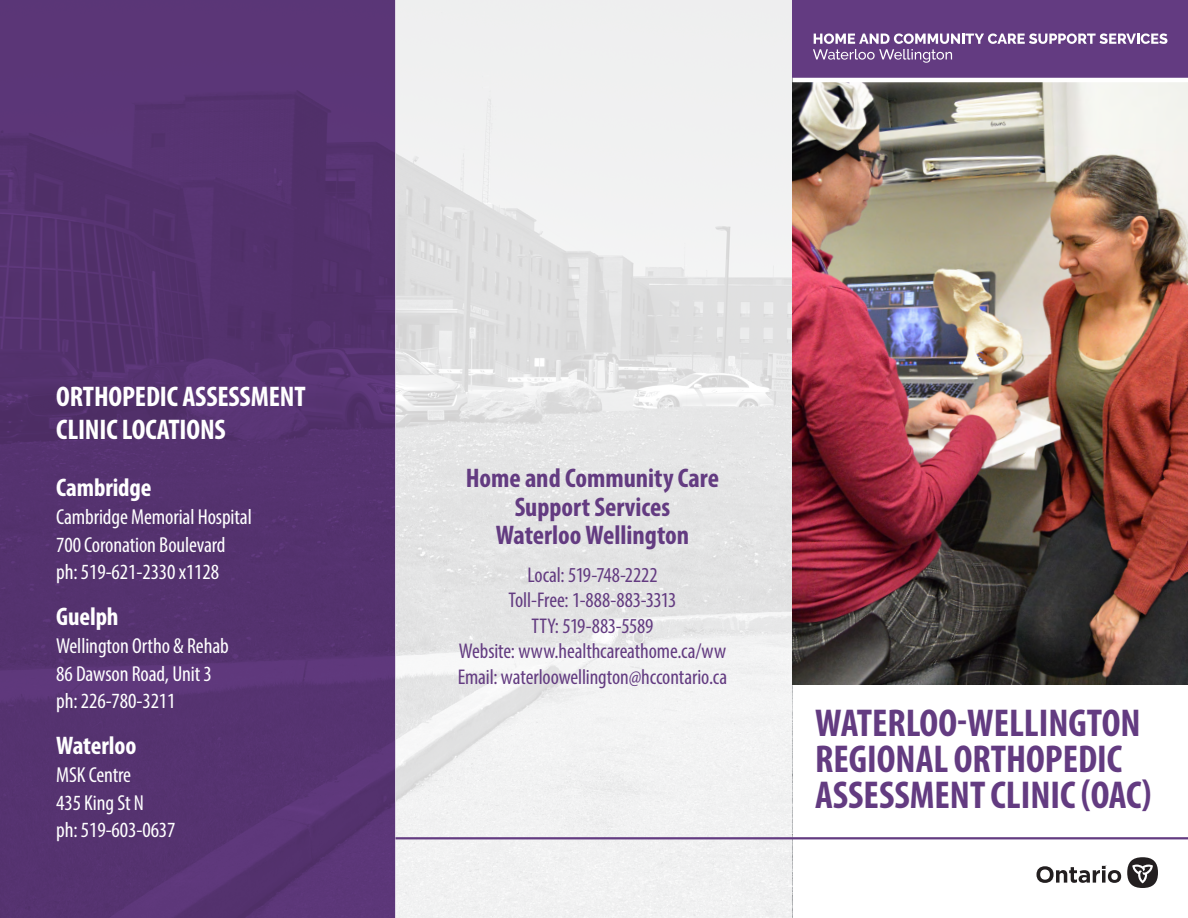
<style>
.page{position:relative;width:1188px;height:918px;background:#fff}
.page>*{position:absolute;margin:0;border:0;box-sizing:border-box;transform-origin:0 0}
.t1{font:700 condensed 39px/36px "Myriad Pro";color:#633b81}
.t2{font:700 condensed 28.5px/33px "Myriad Pro";letter-spacing:-.005em;color:#fff}
.t3{font:700 condensed 27px/28.5px "Myriad Pro";color:#633b81;text-align:center}
.t4{font:700 condensed 25.5px "Myriad Pro";letter-spacing:-.005em;color:#fff}
.t5{font:condensed 21.75px/27.6px "Myriad Pro";letter-spacing:-.005em;color:#fff}
.t6{font:condensed 21.3px/25.5px "Myriad Pro";letter-spacing:-.005em;color:#633b81;text-align:center}
</style>
<div class="page">
<div style="left:0;top:0;width:395px;height:918px;background:#553370"></div>
<svg style="left:395px;top:0;width:397px;height:918px;fill:#efefef"></svg>
<img style="left:792px;top:82px;width:396px;height:603px">
<div style="left:792px;top:0;width:396px;height:78px;background:#633b81"></div>
<svg style="left:1036px;top:866px;width:85px;height:17px"></svg>
<div style="left:1127px;top:857px;width:31px;height:31px;background:#231f20;border-radius:50%"></div>
<svg style="left:1132px;top:864px;width:21px;height:19px"></svg>
<svg style="left:813px;top:33px;width:354px;height:30px"></svg>
<hr style="left:395px;top:837px;width:793px;height:2px;background:#633b81">
<h2 class="t2" style="left:56px;top:380px;width:251px">ORTHOPEDIC ASSESSMENT<br>CLINIC LOCATIONS</h2>
<p class="t4" style="left:56px;top:472px;width:97px">Cambridge</p>
<p class="t5" style="left:56px;top:503px;width:197px">Cambridge Memorial Hospital<br>700 Coronation Boulevard ph: 519-621-2330 x1128</p>
<p class="t4" style="left:56px;top:601px;width:64px">Guelph</p>
<p class="t5" style="left:56px;top:632px;width:174px">Wellington Ortho &amp; Rehab<br>86 Dawson Road, Unit 3 ph: 226-780-3211</p>
<p class="t4" style="left:56px;top:730px;width:82px">Waterloo</p>
<p class="t5" style="left:56px;top:761px;width:121px">MSK Centre<br>435 King St N<br>ph: 519-603-0637</p>
<p class="t3" style="left:466px;top:464px;width:255px">Home and Community Care<br>Support Services<br>Waterloo Wellington</p>
<p class="t6" style="left:458px;top:562px;width:271px">Local: 519-748-2222<br>Toll-Free: 1-888-883-3313<br>TTY: 519-883-5589<br>Website: www.healthcareathome.ca/ww<br>Email: waterloowellington@hccontario.ca</p>
<h1 class="t1" style="left:815px;top:704px;width:338px">WATERLOO-WELLINGTON<br>REGIONAL ORTHOPEDIC<br>ASSESSMENT CLINIC (OAC)</h1>
</div>
